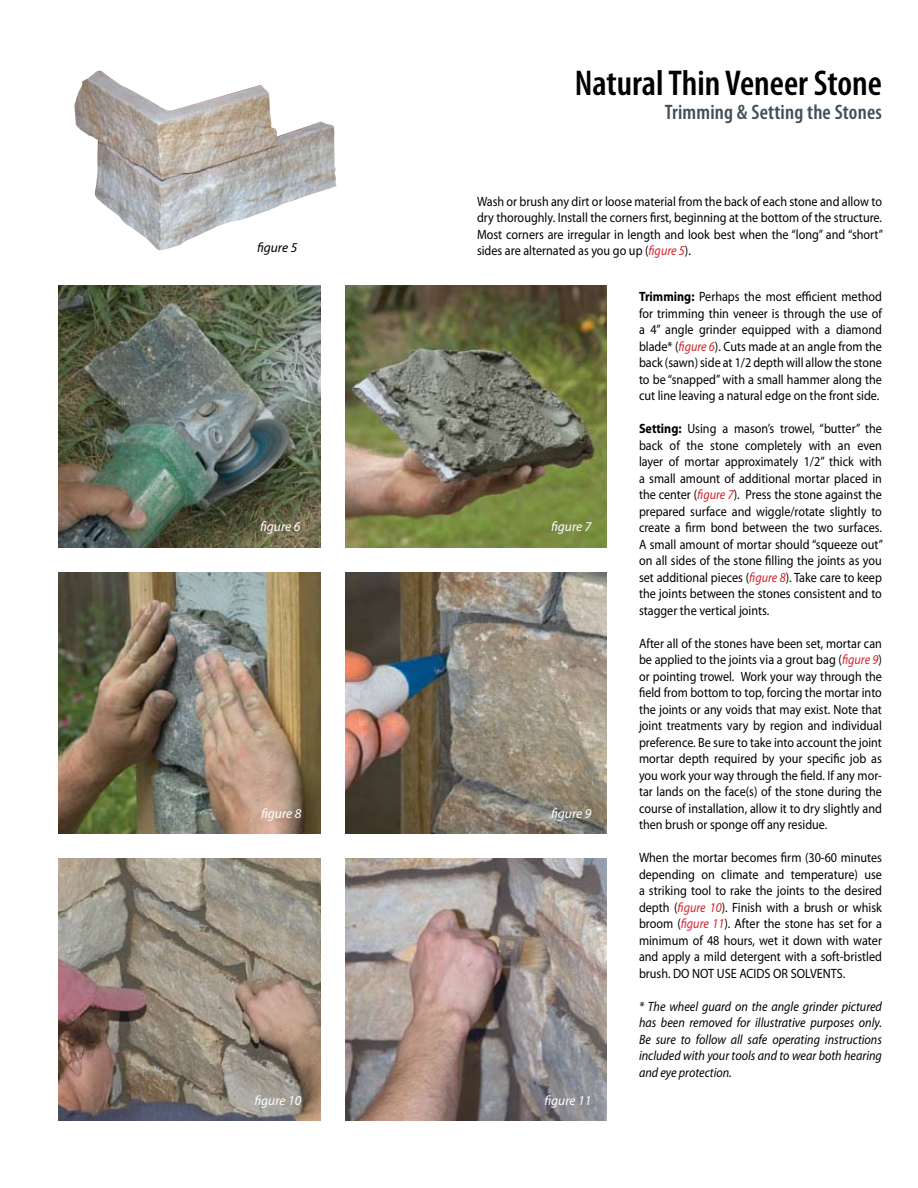
<style>
.page{position:relative;width:918px;height:1188px;background:#fff}
.page>*{position:absolute;margin:0;border:0;box-sizing:border-box;transform-origin:0 0}
.t1{font:600 condensed 36px "Myriad Pro";color:#000}
.t2{font:600 condensed 21px "Myriad Pro";letter-spacing:.01em;color:#404f5a}
.t3{font:13.5px/16.5px "Myriad Pro";color:#000;text-align:justify;scale:.9 1}
.t4{font:italic 13.5px/16.5px "Myriad Pro";color:#000;text-align:justify;scale:.9 1}
.t5{font:italic 13.5px "Myriad Pro";color:#fff}
.t6{font:italic 13.5px "Myriad Pro";color:#000}
.s1{font-style:italic;color:#d2232a}
.s2{font-weight:700}
</style>
<div class="page">
<img style="left:74px;top:70px;width:263px;height:180px">
<img style="left:345px;top:285px;width:262px;height:262px">
<img style="left:58px;top:572px;width:262px;height:262px">
<img style="left:345px;top:572px;width:262px;height:262px">
<img style="left:58px;top:859px;width:262px;height:261px">
<img style="left:345px;top:859px;width:262px;height:261px">
<img style="left:58px;top:285px;width:262px;height:262px">
<p class="t6" style="left:257px;top:240px;width:42px">figure 5</p>
<h1 class="t1" style="left:575px;top:60px;width:309px">Natural Thin Veneer Stone</h1>
<h2 class="t2" style="left:665px;top:99px;width:219px">Trimming &amp; Setting the Stones</h2>
<p class="t3" style="left:477px;top:193px;width:453px">Wash or brush any dirt or loose material from the back of each stone and allow to dry thoroughly. Install the corners first, beginning at the bottom of the structure.<br>Most corners are irregular in length and look best when the “long” and “short” sides are alternated as you go up (<span class="s1">figure 5</span>).</p>
<p class="t5" style="left:260px;top:518px;width:42px">figure 6</p>
<p class="t5" style="left:551px;top:518px;width:42px">figure 7</p>
<p class="t5" style="left:261px;top:805px;width:42px">figure 8</p>
<p class="t5" style="left:551px;top:805px;width:42px">figure 9</p>
<p class="t5" style="left:255px;top:1092px;width:48px">figure 10</p>
<p class="t5" style="left:545px;top:1092px;width:48px">figure 11</p>
<p class="t3" style="left:639px;top:288px;width:272px"><span class="s2">Trimming:</span> Perhaps the most efficient method for trimming thin veneer is through the use of a 4” angle grinder equipped with a diamond blade* (<span class="s1">figure 6</span>). Cuts made at an angle from the back (sawn) side at 1/2 depth will allow the stone to be “snapped” with a small hammer along the cut line leaving a natural edge on the front side.</p>
<p class="t3" style="left:639px;top:420px;width:273px"><span class="s2">Setting:</span> Using a mason’s trowel, “butter” the back of the stone completely with an even layer of mortar approximately 1/2” thick with a small amount of additional mortar placed in the center (<span class="s1">figure 7</span>). Press the stone against the prepared surface and wiggle/rotate slightly to create a firm bond between the two surfaces.<br>A small amount of mortar should “squeeze out” on all sides of the stone filling the joints as you set additional pieces (<span class="s1">figure 8</span>). Take care to keep the joints between the stones consistent and to stagger the vertical joints.</p>
<p class="t3" style="left:639px;top:635px;width:272px">After all of the stones have been set, mortar can be applied to the joints via a grout bag (<span class="s1">figure 9</span>) or pointing trowel. Work your way through the field from bottom to top, forcing the mortar into the joints or any voids that may exist. Note that joint treatments vary by region and individual preference. Be sure to take into account the joint mortar depth required by your specific job as you work your way through the field. If any mor&shy;tar lands on the face(s) of the stone during the course of installation, allow it to dry slightly and then brush or sponge off any residue.</p>
<p class="t3" style="left:639px;top:849px;width:272px">When the mortar becomes firm (30-60 minutes depending on climate and temperature) use a striking tool to rake the joints to the desired depth (<span class="s1">figure 10</span>). Finish with a brush or whisk broom (<span class="s1">figure 11</span>). After the stone has set for a minimum of 48 hours, wet it down with water and apply a mild detergent with a soft-bristled brush. DO NOT USE ACIDS OR SOLVENTS.</p>
<p class="t4" style="left:639px;top:998px;width:272px">* The wheel guard on the angle grinder pictured has been removed for illustrative purposes only.<br>Be sure to follow all safe operating instructions included with your tools and to wear both hearing and eye protection.</p>
</div>
